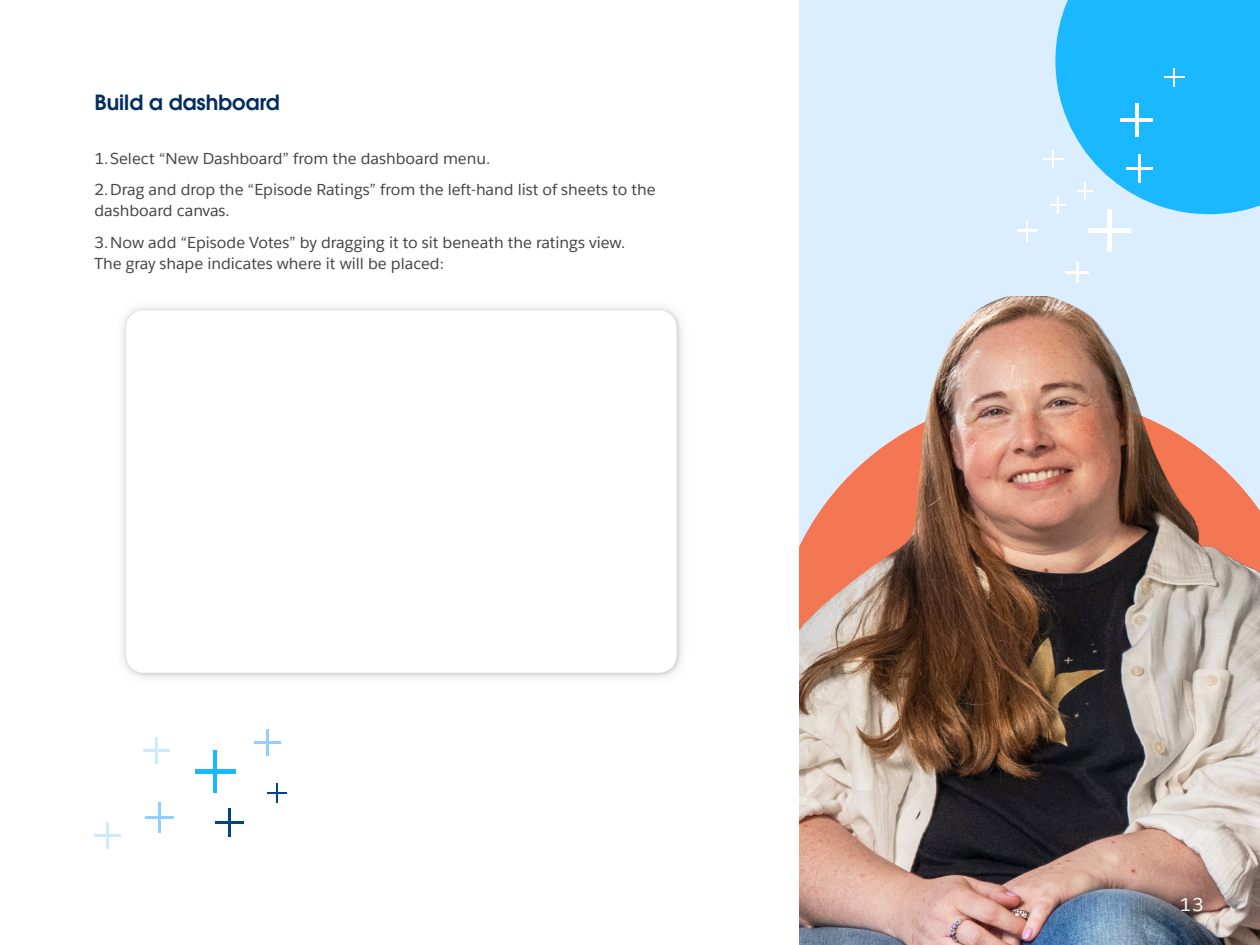
<style>
.page{position:relative;width:1260px;height:945px;background:#fff}
.page>*{position:absolute;margin:0;border:0;box-sizing:border-box;transform-origin:0 0}
.t1{font:21px "Avant Garde For Salesforce Dm";color:#032d60}
.t2{font:18.38px "Salesforce Sans";color:#fff}
.t3{font:15.75px/31.5px "Salesforce Sans";color:#444}
</style>
<div class="page">
<div style="left:799px;top:0;width:461px;height:945px;background:#daeeff"></div>
<img style="left:799px;top:296px;width:461px;height:649px">
<div style="left:122px;top:306px;width:560px;height:372px;background:#000;opacity:.15"></div>
<div style="left:126px;top:310px;width:551px;height:363px;background:#fff;border-radius:18px"></div>
<hr style="left:1089px;top:229px;width:42px;height:4px;background:#fff">
<hr style="left:1108px;top:210px;width:4px;height:42px;background:#fff">
<hr style="left:1017px;top:230px;width:20px;height:2px;background:#fff">
<hr style="left:1026px;top:220px;width:2px;height:22px;background:#fff">
<hr style="left:1043px;top:158px;width:20px;height:2px;background:#fff">
<hr style="left:1066px;top:271px;width:23px;height:2px;background:#fff">
<hr style="left:1076px;top:261px;width:2px;height:22px;background:#fff">
<svg style="left:1050px;top:0;width:210px;height:214px;background:#38c1ff"></svg>
<hr style="left:145px;top:816px;width:29px;height:3px;background:#90d0fe">
<hr style="left:158px;top:802px;width:3px;height:31px;background:#90d0fe">
<hr style="left:195px;top:770px;width:41px;height:4px;background:#1ab9ff">
<hr style="left:213px;top:750px;width:4px;height:43px;background:#1ab9ff">
<hr style="left:254px;top:741px;width:26px;height:3px;background:#90d0fe">
<hr style="left:266px;top:729px;width:2px;height:27px;background:#90d0fe">
<hr style="left:143px;top:749px;width:26px;height:3px;background:#cfe9fe">
<hr style="left:155px;top:737px;width:3px;height:27px;background:#cfe9fe">
<hr style="left:215px;top:821px;width:29px;height:3px;background:#014486">
<hr style="left:228px;top:809px;width:3px;height:28px;background:#014486">
<hr style="left:94px;top:835px;width:27px;height:2px;background:#cfe9fe">
<hr style="left:106px;top:823px;width:3px;height:26px;background:#cfe9fe">
<hr style="left:267px;top:792px;width:20px;height:2px;background:#014486">
<hr style="left:276px;top:783px;width:2px;height:20px;background:#014486">
<h1 class="t1" style="left:94px;top:88px;width:187px">Build a dashboard</h1>
<p class="t3" style="left:94px;top:142px;width:563px">1.Select “New Dashboard” from the dashboard menu.<br>2.Drag and drop the “Episode Ratings” from the left-hand list of sheets to the</p>
<p class="t3" style="left:94px;top:195px;width:532px">dashboard canvas.<br>3.Now add “Episode Votes” by dragging it to sit beneath the ratings view.</p>
<p class="t3" style="left:94px;top:247px;width:351px">The gray shape indicates where it will be placed:</p>
<p class="t2" style="left:1180px;top:893px;width:25px">13</p>
</div>
